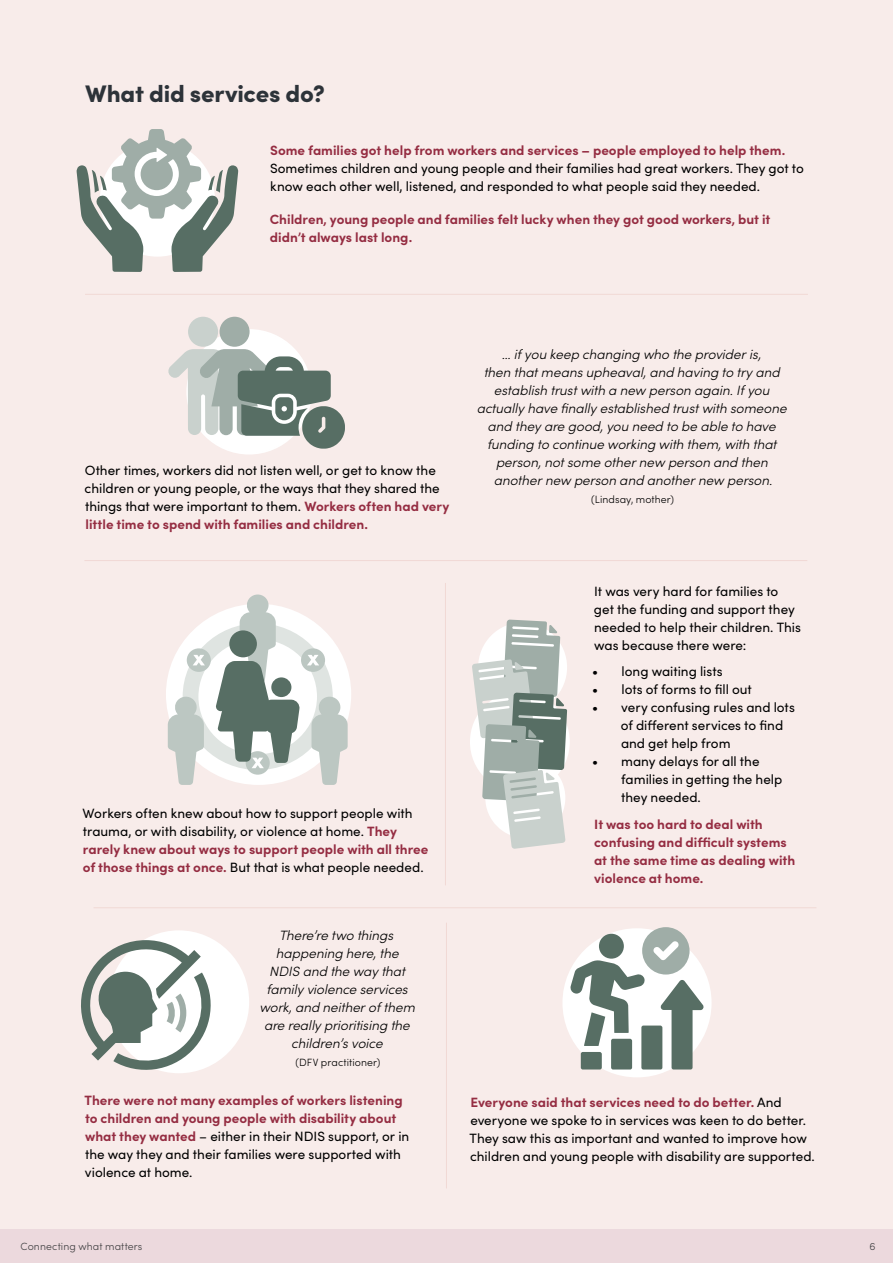
<style>
.page{position:relative;width:893px;height:1263px;background:#f8ecea}
.page>*{position:absolute;margin:0;border:0;box-sizing:border-box;transform-origin:0 0}
.t1{font:900 24px "Sofia Pro";letter-spacing:-.01em;color:#2d3339}
.Body_paragraph{font:13.5px/18px "Sofia Pro";color:#000}
.t2{font:italic 300 13.5px/18px "Sofia Pro";color:#000;text-align:center}
.Body_paragraph-2{font:700 13.5px/18px "Sofia Pro";color:#952d42}
.t3{font:300 10.5px "Sofia Pro";letter-spacing:.01em;color:#000}
.t4{font:300 10.5px "Sofia Pro";letter-spacing:.01em;color:#414042}
.s1{font-weight:700;color:#952d42}
.s2{font-weight:400;color:#000}
</style>
<div class="page">
<div style="left:0;top:1229px;width:893px;height:34px;background:#ecd9dd"></div>
<hr style="left:85px;top:294px;width:723px;height:1px;background:#f1d9d5">
<hr style="left:84px;top:560px;width:723px;height:1px;background:#f1d9d5">
<hr style="left:94px;top:907px;width:722px;height:1px;background:#f1d9d5">
<svg style="left:76px;top:129px;width:162px;height:143px"></svg>
<hr style="left:446px;top:923px;width:1px;height:265px;background:#f1d9d5">
<div style="left:564px;top:929px;width:146px;height:147px;background:#fff;border-radius:50%"></div>
<svg style="left:570px;top:927px;width:134px;height:142px"></svg>
<div style="left:187px;top:330px;width:124px;height:123px;background:#fff;border-radius:50%"></div>
<div style="left:188px;top:317px;width:30px;height:30px;background:#c9d1cd;border-radius:50%"></div>
<div style="left:220px;top:317px;width:30px;height:30px;background:#9fada7;border-radius:50%"></div>
<svg style="left:168px;top:349px;width:177px;height:100px"></svg>
<div style="left:168px;top:605px;width:182px;height:178px;background:#fff;border-radius:50%"></div>
<div style="left:183px;top:623px;width:150px;height:147px;border:16px solid #dfe4e1;border-radius:50%"></div>
<svg style="left:311px;top:695px;width:37px;height:90px"></svg>
<svg style="left:168px;top:695px;width:36px;height:90px"></svg>
<div style="left:187px;top:648px;width:24px;height:24px;background:#bcc7c2;border-radius:50%"></div>
<svg style="left:193px;top:655px;width:12px;height:10px"></svg>
<div style="left:301px;top:648px;width:24px;height:24px;background:#bcc7c2;border-radius:50%"></div>
<svg style="left:307px;top:655px;width:12px;height:10px"></svg>
<div style="left:246px;top:751px;width:24px;height:24px;background:#bcc7c2;border-radius:50%"></div>
<svg style="left:216px;top:594px;width:84px;height:174px"></svg>
<hr style="left:445px;top:583px;width:1px;height:302px;background:#f1d9d5">
<svg style="left:472px;top:619px;width:95px;height:230px"></svg>
<div style="left:110px;top:931px;width:138px;height:141px;background:#fff;border-radius:50%"></div>
<svg style="left:81px;top:940px;width:136px;height:133px"></svg>
<h2 class="t1" style="left:85px;top:75px;width:241px">What did services do?</h2>
<p class="Body_paragraph" style="left:270px;top:141px;width:535px"><span class="s1">Some families got help from workers and services – people employed to help them.<br></span>Sometimes children and young people and their families had great workers. They got to know each other well, listened, and responded to what people said they needed.</p>
<p class="Body_paragraph-2" style="left:270px;top:209px;width:502px">Children, young people and families felt lucky when they got good workers, but it didn’t always last long.</p>
<p class="Body_paragraph" style="left:85px;top:460px;width:366px">Other times, workers did not listen well, or get to know the children or young people, or the ways that they shared the things that were important to them. <span class="s1">Workers often had very little time to spend with families and children.</span></p>
<p class="Body_paragraph" style="left:83px;top:803px;width:347px">Workers often knew about how to support people with trauma, or with disability, or violence at home. <span class="s1">They rarely knew about ways to support people with all three of those things at once.</span> But that is what people needed.</p>
<p class="t2" style="left:477px;top:344px;width:311px">… if you keep changing who the provider is,<br>then that means upheaval, and having to try and establish trust with a new person again. If you actually have finally established trust with someone and they are good, you need to be able to have funding to continue working with them, with that person, not some other new person and then another new person and another new person.</p>
<p class="t3" style="left:591px;top:492px;width:84px">(Lindsay, mother)</p>
<p class="Body_paragraph" style="left:594px;top:581px;width:208px">It was very hard for families to get the funding and support they needed to help their children. This was because there were:</p>
<p class="Body_paragraph" style="left:592px;top:662px;width:132px">• long waiting lists</p>
<p class="Body_paragraph" style="left:592px;top:680px;width:161px">• lots of forms to fill out</p>
<p class="Body_paragraph" style="left:621px;top:698px;width:176px;text-indent:-29px">• very confusing rules and lots of different services to find and get help from</p>
<p class="Body_paragraph" style="left:621px;top:752px;width:163px;text-indent:-29px">• many delays for all the families in getting the help they needed.</p>
<p class="Body_paragraph-2" style="left:594px;top:814px;width:203px">It was too hard to deal with confusing and difficult systems at the same time as dealing with violence at home.</p>
<p class="t2" style="left:259px;top:926px;width:157px">There’re two things happening here, the<br>NDIS and the way that family violence services work, and neither of them are really prioritising the children’s voice</p>
<p class="t3" style="left:296px;top:1055px;width:86px">(DFV practitioner)</p>
<p class="Body_paragraph-2" style="left:84px;top:1090px;width:326px">There were not many examples of workers listening to children and young people with disability about what they wanted <span class="s2">– either in their NDIS support, or in the way they and their families were supported with violence at home.</span></p>
<p class="Body_paragraph" style="left:470px;top:1092px;width:347px"><span class="s1">Everyone said that services need to do better.</span> And everyone we spoke to in services was keen to do better.<br>They saw this as important and wanted to improve how children and young people with disability are supported.</p>
<p class="t4" style="left:21px;top:1238px;width:123px">Connecting what matters</p>
<p class="t4" style="left:869px;top:1238px;width:8px">6</p>
</div>
